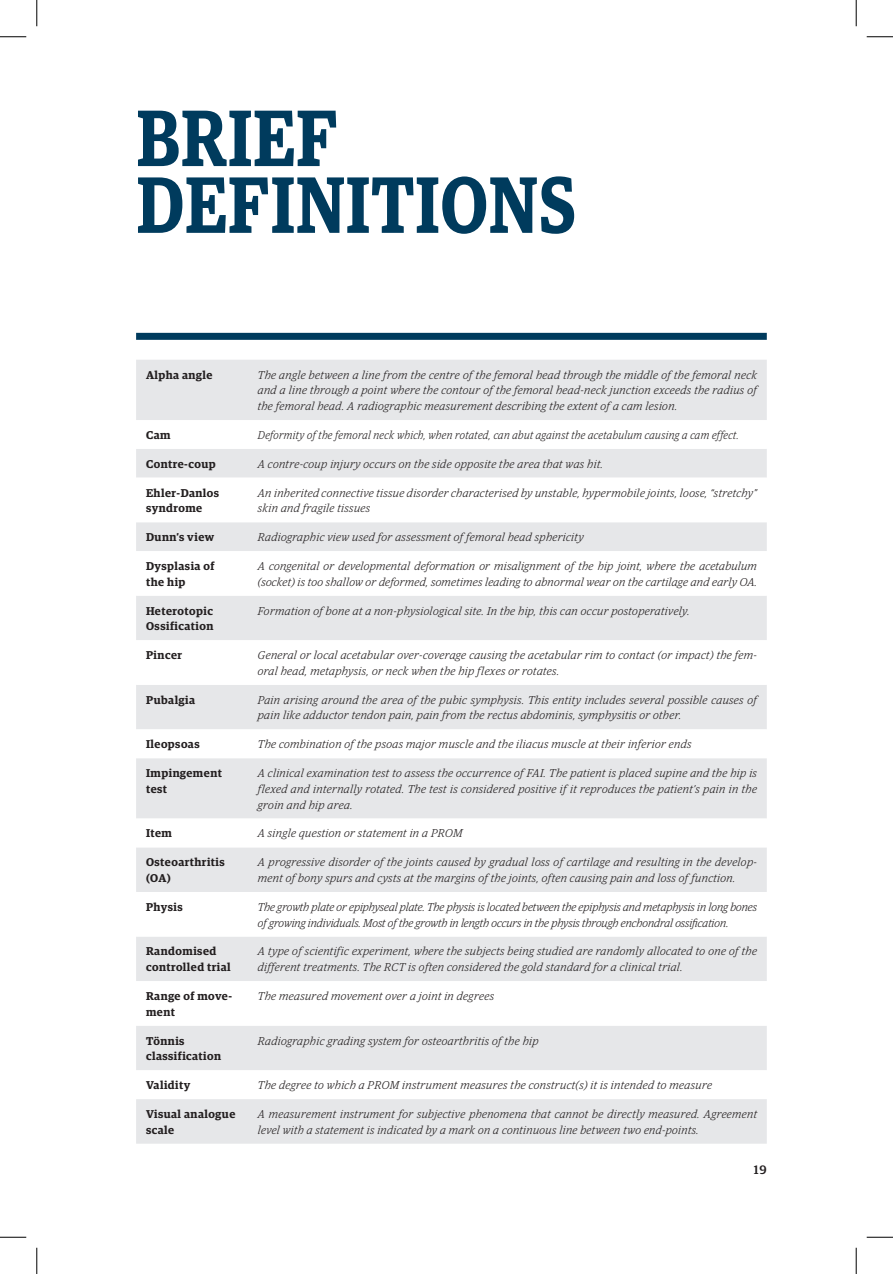
<style>
.page{position:relative;width:893px;height:1274px;background:#fff}
.page>*{position:absolute;margin:0;border:0;box-sizing:border-box;transform-origin:0 0}
.t1{font:600 79.98px/66.9px "Guardian Egyp";letter-spacing:.02em;color:#003b5d;scale:.83 1}
.t2{font:500 12.25px "Guardian Egyp";color:#231f20}
.t3{font:italic 300 11.38px/15.8px "Guardian Egyp";letter-spacing:.04em;color:#231f20}
.t4{font:600 11.38px/15.8px "Guardian Egyp";letter-spacing:.04em;color:#231f20}
.t5{font:italic 300 11.38px/15.8px "Guardian Egyp";letter-spacing:.01em;color:#231f20}
.t6{font:italic 300 11.38px "Guardian Egyp";letter-spacing:.04em;color:#231f20;scale:.92 1}
</style>
<div class="page">
<div style="left:136px;top:360px;width:630px;height:784px;background:#e6e7e9"></div>
<svg style="left:136px;top:420px;width:630px;height:679px"></svg>
<div style="left:136px;top:333px;width:630px;height:7px;background:#003b5d"></div>
<svg style="left:0;top:36px;width:26px;height:1px"></svg>
<svg style="left:866px;top:36px;width:26px;height:1px"></svg>
<svg style="left:0;top:1237px;width:26px;height:1px"></svg>
<svg style="left:866px;top:1237px;width:26px;height:1px"></svg>
<svg style="left:36px;top:0;width:1px;height:26px"></svg>
<svg style="left:36px;top:1248px;width:1px;height:26px"></svg>
<svg style="left:855px;top:0;width:1px;height:26px"></svg>
<svg style="left:855px;top:1248px;width:1px;height:26px"></svg>
<h1 class="t1" style="left:137px;top:98px;width:530px">BRIEF<br>DEFINITIONS</h1>
<p class="t4" style="left:146px;top:366px;width:68px">Alpha angle</p>
<p class="t3" style="left:257px;top:366px;width:500px;text-align:justify">The angle between a line from the centre of the femoral head through the middle of the femoral neck and a line through a point where the contour of the femoral head-neck junction exceeds the radius of the femoral head. A radiographic measurement describing the extent of a cam lesion.</p>
<p class="t4" style="left:146px;top:426px;width:26px">Cam</p>
<p class="t6" style="left:257px;top:427px;width:524px">Deformity of the femoral neck which, when rotated, can abut against the acetabulum causing a cam effect.</p>
<p class="t4" style="left:146px;top:455px;width:71px">Contre-coup</p>
<p class="t3" style="left:257px;top:455px;width:346px">A contre-coup injury occurs on the side opposite the area that was hit.</p>
<p class="t4" style="left:146px;top:484px;width:75px">Ehler-Danlos syndrome</p>
<p class="t3" style="left:257px;top:484px;width:500px">An inherited connective tissue disorder characterised by unstable, hypermobile joints, loose, “stretchy” skin and fragile tissues</p>
<p class="t4" style="left:146px;top:528px;width:70px">Dunn’s view</p>
<p class="t3" style="left:257px;top:529px;width:327px">Radiographic view used for assessment of femoral head sphericity</p>
<p class="t4" style="left:146px;top:557px;width:70px">Dysplasia of the hip</p>
<p class="t3" style="left:257px;top:558px;width:500px">A congenital or developmental deformation or misalignment of the hip joint, where the acetabulum (socket) is too shallow or deformed, sometimes leading to abnormal wear on the cartilage and early OA.</p>
<p class="t4" style="left:146px;top:602px;width:69px">Heterotopic<br>Ossification</p>
<p class="t3" style="left:257px;top:602px;width:433px">Formation of bone at a non-physiological site. In the hip, this can occur postoperatively.</p>
<p class="t4" style="left:146px;top:646px;width:38px">Pincer</p>
<p class="t3" style="left:257px;top:647px;width:500px">General or local acetabular over-coverage causing the acetabular rim to contact (or impact) the fem&shy;oral head, metaphysis, or neck when the hip flexes or rotates.</p>
<p class="t4" style="left:146px;top:691px;width:51px">Pubalgia</p>
<p class="t3" style="left:257px;top:691px;width:500px">Pain arising around the area of the pubic symphysis. This entity includes several possible causes of pain like adductor tendon pain, pain from the rectus abdominis, symphysitis or other.</p>
<p class="t4" style="left:146px;top:735px;width:55px">Ileopsoas</p>
<p class="t3" style="left:257px;top:736px;width:435px">The combination of the psoas major muscle and the iliacus muscle at their inferior ends</p>
<p class="t4" style="left:146px;top:764px;width:77px">Impingement test</p>
<p class="t3" style="left:257px;top:765px;width:500px;text-align:justify">A clinical examination test to assess the occurrence of FAI. The patient is placed supine and the hip is flexed and internally rotated. The test is considered positive if it reproduces the patient’s pain in the groin and hip area.</p>
<p class="t4" style="left:146px;top:825px;width:27px">Item</p>
<p class="t3" style="left:257px;top:825px;width:206px">A single question or statement in a PROM</p>
<p class="t4" style="left:146px;top:853px;width:80px">Osteoarthritis (OA)</p>
<p class="t3" style="left:257px;top:854px;width:500px">A progressive disorder of the joints caused by gradual loss of cartilage and resulting in the develop&shy;ment of bony spurs and cysts at the margins of the joints, often causing pain and loss of function.</p>
<p class="t4" style="left:146px;top:898px;width:38px">Physis</p>
<p class="t5" style="left:257px;top:898px;width:500px">The growth plate or epiphyseal plate. The physis is located between the epiphysis and metaphysis in long bones of growing individuals. Most of the growth in length occurs in the physis through enchondral ossification.</p>
<p class="t4" style="left:146px;top:943px;width:86px">Randomised controlled trial</p>
<p class="t3" style="left:257px;top:943px;width:500px">A type of scientific experiment, where the subjects being studied are randomly allocated to one of the different treatments. The RCT is often considered the gold standard for a clinical trial.</p>
<p class="t4" style="left:146px;top:987px;width:87px">Range of move&shy;ment</p>
<p class="t3" style="left:257px;top:988px;width:237px">The measured movement over a joint in degrees</p>
<p class="t4" style="left:146px;top:1032px;width:77px">Tönnis classification</p>
<p class="t3" style="left:257px;top:1032px;width:282px">Radiographic grading system for osteoarthritis of the hip</p>
<p class="t4" style="left:146px;top:1076px;width:46px">Validity</p>
<p class="t3" style="left:257px;top:1077px;width:455px">The degree to which a PROM instrument measures the construct(s) it is intended to measure</p>
<p class="t4" style="left:146px;top:1105px;width:91px">Visual analogue scale</p>
<p class="t3" style="left:257px;top:1106px;width:500px">A measurement instrument for subjective phenomena that cannot be directly measured. Agreement level with a statement is indicated by a mark on a continuous line between two end-points.</p>
<p class="t2" style="left:753px;top:1161px;width:14px">19</p>
</div>
